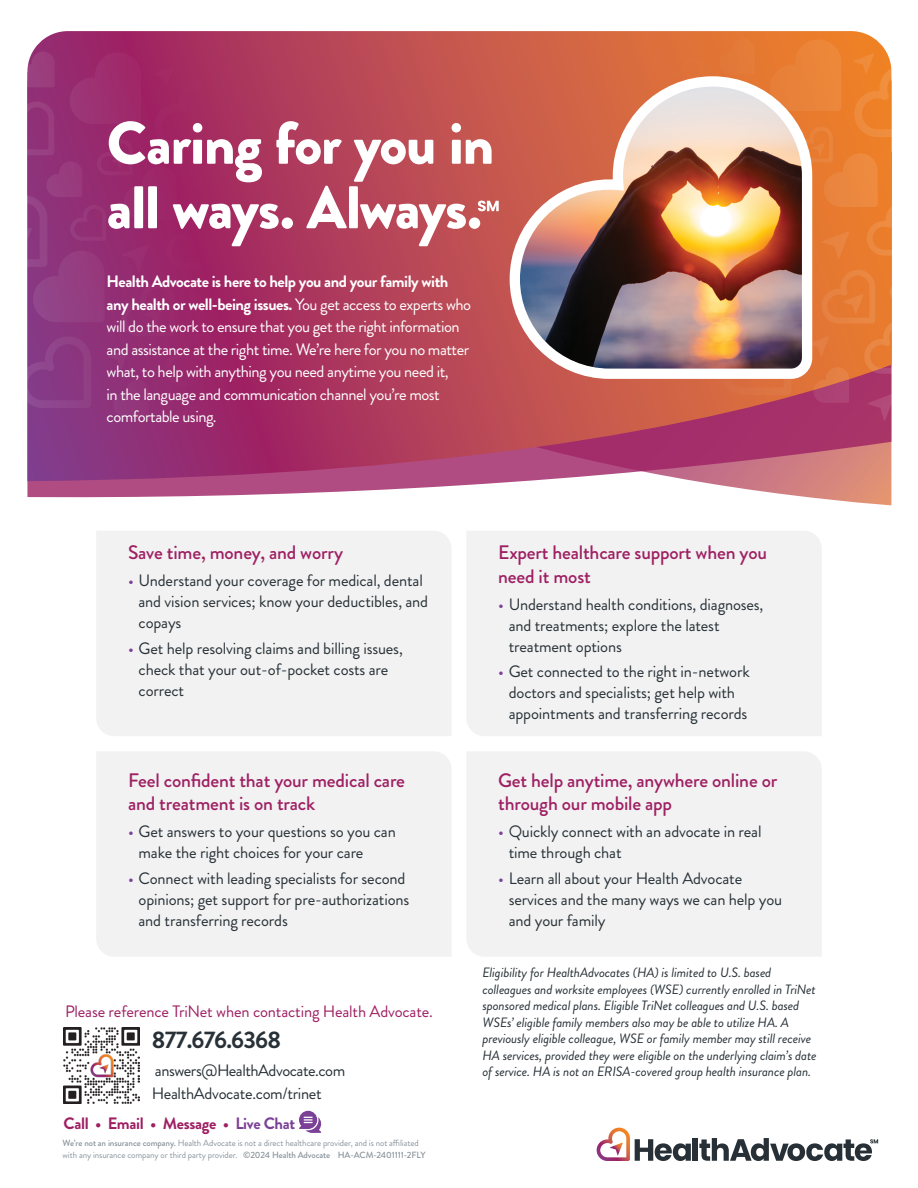
<style>
.page{position:relative;width:918px;height:1188px;background:#fff}
.page>*{position:absolute;margin:0;border:0;box-sizing:border-box;transform-origin:0 0}
.t1{font:900 60px/64.5px "Brandon Grotesque";letter-spacing:-.02em;color:#fff}
.t2{font:700 24px "Brandon Grotesque";letter-spacing:-.03em;color:#273137}
.t3{font:500 19.5px/23.4px "Brandon Grotesque";letter-spacing:-.01em;color:#9e2063}
.t4{font:16.5px/21px "Brandon Grotesque";letter-spacing:-.01em;color:#273137}
.t5{font:16.5px/22.5px "Brandon Grotesque";letter-spacing:-.03em;color:#fff}
.t6{font:16.5px/23.2px "Brandon Grotesque";letter-spacing:-.03em;color:#273137}
.t7{font:16.5px "Brandon Grotesque";letter-spacing:-.01em;color:#9e2063}
.t8{font:700 16.5px "Brandon Grotesque";letter-spacing:-.02em;color:#9e2063}
.t9{font:italic 13.5px/16.5px "Brandon Grotesque";letter-spacing:-.01em;color:#273137}
.t10{font:9px/12px "Brandon Grotesque";letter-spacing:-.01em;color:#89949b}
.s1{font-weight:700}
.s2{color:#7b4196}
.s3{font-weight:500}
</style>
<div class="page">
<svg style="left:27px;top:481px;width:864px;height:20px"></svg>
<svg style="left:27px;top:31px;width:864px;height:450px;background:#b3445f"></svg>
<svg style="left:27px;top:52px;width:199px;height:381px;background:#972e71"></svg>
<svg style="left:635px;top:39px;width:257px;height:382px;background:#dd723c"></svg>
<svg style="left:478px;top:201px;width:21px;height:10px"></svg>
<img style="left:505px;top:71px;width:312px;height:313px">
<div style="left:96px;top:531px;width:355px;height:205px;background:#f2f2f2"></div>
<div style="left:96px;top:752px;width:355px;height:204px;background:#f2f2f2"></div>
<div style="left:467px;top:531px;width:355px;height:205px;background:#f2f2f2"></div>
<div style="left:467px;top:752px;width:355px;height:204px;background:#f2f2f2"></div>
<img style="left:64px;top:1027px;width:76px;height:76px">
<svg style="left:299px;top:1111px;width:23px;height:22px"></svg>
<svg style="left:597px;top:1128px;width:94px;height:33px"></svg>
<div style="left:693px;top:1138px;width:5px;height:23px;background:#273036"></div>
<svg style="left:699px;top:1138px;width:179px;height:23px"></svg>
<h1 class="t1" style="left:107px;top:112px;width:389px">Caring for you in all ways. Always.</h1>
<p class="t5" style="left:107px;top:271px;width:366px"><span class="s1">Health Advocate is here to help you and your family with any health or well-being issues.</span> You get access to experts who will do the work to ensure that you get the right information and assistance at the right time. We’re here for you no matter what, to help with anything you need anytime you need it,<br>in the language and communication channel you’re most comfortable using.</p>
<p class="t3" style="left:128px;top:541px;width:217px">Save time, money, and worry</p>
<p class="t4" style="left:139px;top:570px;width:291px;text-indent:-10px"><span class="s2">•</span> Understand your coverage for medical, dental and vision services; know your deductibles, and copays</p>
<p class="t4" style="left:139px;top:638px;width:266px;text-indent:-10px"><span class="s2">•</span> Get help resolving claims and billing issues, check that your out-of-pocket costs are correct</p>
<p class="t3" style="left:128px;top:769px;width:279px">Feel confident that your medical care and treatment is on track</p>
<p class="t4" style="left:139px;top:822px;width:259px;text-indent:-10px"><span class="s2">•</span> Get answers to your questions so you can make the right choices for your care</p>
<p class="t4" style="left:139px;top:868px;width:272px;text-indent:-10px"><span class="s2">•</span> Connect with leading specialists for second opinions; get support for pre-authorizations and transferring records</p>
<p class="t7" style="left:65px;top:1000px;width:369px">Please reference TriNet when contacting Health Advocate.</p>
<h2 class="t2" style="left:152px;top:1023px;width:131px">877.676.6368</h2>
<p class="t6" style="left:152px;top:1059px;width:195px">answers@HealthAdvocate.com<br>HealthAdvocate.com/trinet</p>
<p class="t8" style="left:64px;top:1112px;width:233px">Call • Email • Message • <span class="s2">Live Chat</span></p>
<p class="t10" style="left:63px;top:1137px;width:365px"><span class="s3">We’re not an insurance company.</span> Health Advocate is not a direct healthcare provider, and is not affiliated with any insurance company or third party provider. <span class="s3">©2024 Health Advocate HA-ACM-2401111-2FLY</span></p>
<p class="t3" style="left:498px;top:541px;width:270px">Expert healthcare support when you need it most</p>
<p class="t4" style="left:509px;top:594px;width:256px;text-indent:-10px"><span class="s2">•</span> Understand health conditions, diagnoses, and treatments; explore the latest treatment options</p>
<p class="t4" style="left:498px;top:661px;width:253px;text-align:center"><span class="s2">•</span> Get connected to the right in-network doctors and specialists; get help with appointments and transferring records</p>
<p class="t3" style="left:498px;top:769px;width:281px">Get help anytime, anywhere online or through our mobile app</p>
<p class="t4" style="left:509px;top:822px;width:254px;text-indent:-10px"><span class="s2">•</span> Quickly connect with an advocate in real time through chat</p>
<p class="t4" style="left:509px;top:868px;width:275px;text-indent:-10px"><span class="s2">•</span> Learn all about your Health Advocate services and the many ways we can help you and your family</p>
<p class="t9" style="left:482px;top:965px;width:336px">Eligibility for HealthAdvocates (HA) is limited to U.S. based colleagues and worksite employees (WSE) currently enrolled in TriNet sponsored medical plans. Eligible TriNet colleagues and U.S. based WSEs’ eligible family members also may be able to utilize HA. A previously eligible colleague, WSE or family member may still receive HA services, provided they were eligible on the underlying claim’s date of service. HA is not an ERISA-covered group health insurance plan.</p>
</div>
